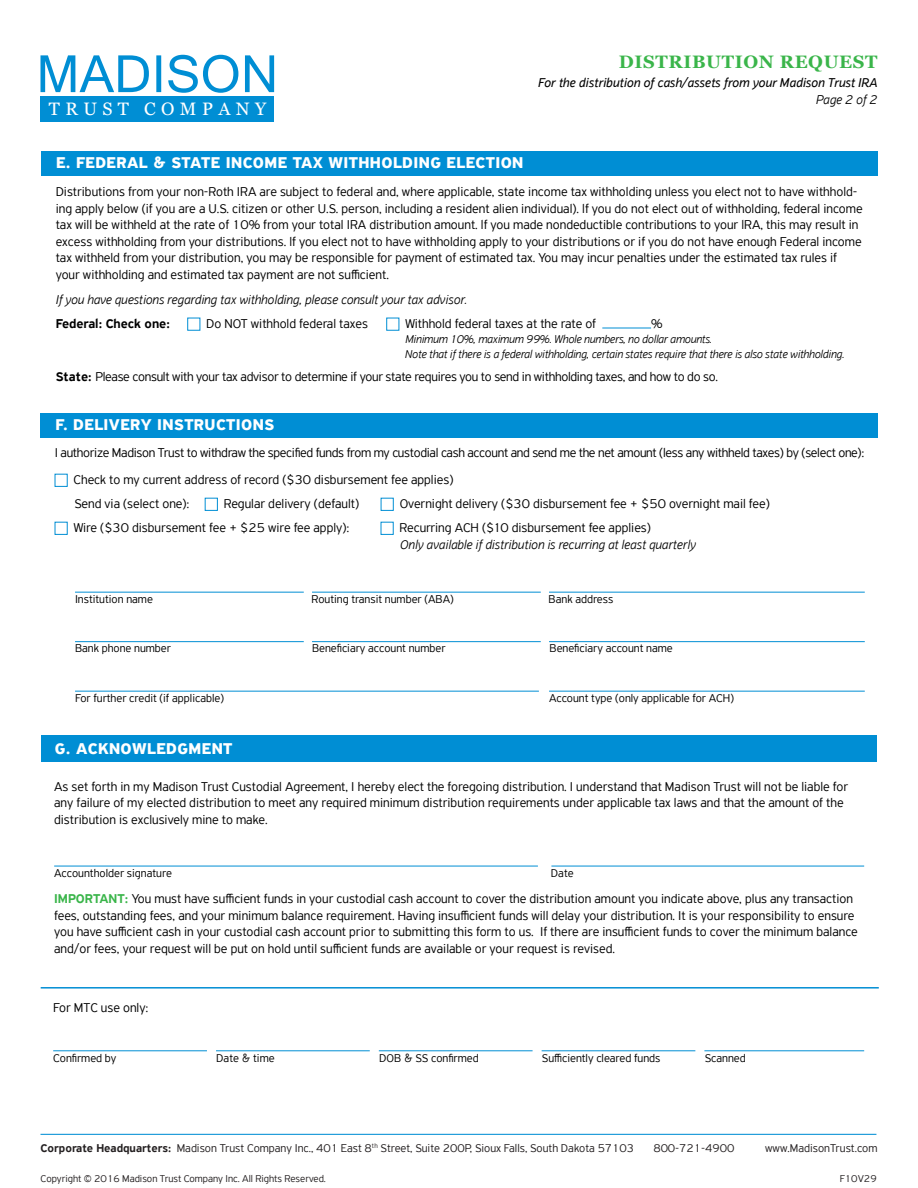
<style>
.page{position:relative;width:918px;height:1188px;background:#fff}
.page>*{position:absolute;margin:0;border:0;box-sizing:border-box;transform-origin:0 0}
.t1{font:700 18px "Georgia";letter-spacing:.035em;color:#3ab54a}
.t2{font:18px "Georgia";letter-spacing:.3em;color:#fff}
.t3{font:700 16.5px "PF Highway Sans Pro";letter-spacing:.025em;color:#fff}
.t4{font:300 13.5px/16.5px "PF Highway Sans Pro";color:#000}
.t5{font:300 13.5px "PF Highway Sans Pro";letter-spacing:-.02em;color:#000}
.t6{font:italic 300 13.5px "PF Highway Sans Pro";color:#000}
.t7{font:italic 13.5px "PF Highway Sans Pro";color:#000}
.t8{font:500 13.5px "PF Highway Sans Pro";color:#000}
.t9{font:300 12px "PF Highway Sans Pro";color:#000}
.t10{font:italic 300 12px "PF Highway Sans Pro";letter-spacing:-.01em;color:#000}
.t11{font:300 12px "PF Highway Sans Pro";color:#231f20}
.t12{font:300 10.5px "PF Highway Sans Pro";color:#231f20}
.s1{font-weight:500}
.s2{font-weight:500;color:#3ab54a}
</style>
<div class="page">
<hr style="left:40px;top:1134px;width:836px;height:1px;background:#008ed4">
<div style="left:40px;top:96px;width:234px;height:26px;background:#008ed4"></div>
<svg style="left:40px;top:55px;width:234px;height:38px"></svg>
<div style="left:40px;top:413px;width:837px;height:24px;background:#008ed4"></div>
<div style="left:55px;top:474px;width:12px;height:13px;border:1px solid #008ed4"></div>
<div style="left:205px;top:498px;width:13px;height:13px;border:1px solid #008ed4"></div>
<div style="left:381px;top:498px;width:13px;height:13px;border:1px solid #008ed4"></div>
<div style="left:55px;top:522px;width:12px;height:13px;border:1px solid #008ed4"></div>
<div style="left:381px;top:522px;width:12px;height:13px;border:1px solid #008ed4"></div>
<hr style="left:75px;top:592px;width:229px;height:1px;background:#008ed4">
<hr style="left:312px;top:592px;width:229px;height:1px;background:#008ed4">
<hr style="left:549px;top:592px;width:316px;height:1px;background:#008ed4">
<hr style="left:75px;top:641px;width:229px;height:1px;background:#008ed4">
<hr style="left:312px;top:641px;width:229px;height:1px;background:#008ed4">
<hr style="left:549px;top:641px;width:316px;height:1px;background:#008ed4">
<hr style="left:75px;top:691px;width:464px;height:1px;background:#008ed4">
<hr style="left:549px;top:691px;width:316px;height:1px;background:#008ed4">
<div style="left:187px;top:318px;width:13px;height:12px;border:1px solid #008ed4"></div>
<div style="left:386px;top:318px;width:13px;height:12px;border:1px solid #008ed4"></div>
<hr style="left:602px;top:328px;width:49px;height:1px;background:#008ed4">
<hr style="left:53px;top:1051px;width:154px;height:1px;background:#008ed4">
<hr style="left:216px;top:1051px;width:154px;height:1px;background:#008ed4">
<hr style="left:379px;top:1051px;width:154px;height:1px;background:#008ed4">
<hr style="left:542px;top:1051px;width:153px;height:1px;background:#008ed4">
<hr style="left:704px;top:1051px;width:160px;height:1px;background:#008ed4">
<hr style="left:54px;top:866px;width:484px;height:1px;background:#008ed4">
<hr style="left:551px;top:866px;width:313px;height:1px;background:#008ed4">
<div style="left:41px;top:735px;width:836px;height:27px;background:#008ed4"></div>
<hr style="left:41px;top:987px;width:838px;height:2px;background:#008ed4">
<div style="left:41px;top:151px;width:837px;height:25px;background:#008ed4"></div>
<h1 class="t2" style="left:49px;top:97px;width:219px">TRUST COMPANY</h1>
<p class="t1" style="left:619px;top:50px;width:260px">DISTRIBUTION REQUEST</p>
<p class="t7" style="left:538px;top:75px;width:341px">For the distribution of cash/assets from your Madison Trust IRA</p>
<p class="t6" style="left:816px;top:92px;width:63px">Page 2 of 2</p>
<p class="t3" style="left:56px;top:153px;width:469px">E. FEDERAL &amp; STATE INCOME TAX WITHHOLDING ELECTION</p>
<p class="t4" style="left:56px;top:183px;width:809px">Distributions from your non-Roth IRA are subject to federal and, where applicable, state income tax withholding unless you elect not to have withhold&shy;ing apply below (if you are a U.S. citizen or other U.S. person, including a resident alien individual). lf you do not elect out of withholding, federal income tax will be withheld at the rate of 10% from your total IRA distribution amount. lf you made nondeductible contributions to your lRA, this may result in excess withholding from your distributions. lf you elect not to have withholding apply to your distributions or if you do not have enough Federal income tax withheld from your distribution, you may be responsible for payment of estimated tax. You may incur penalties under the estimated tax rules if your withholding and estimated tax payment are not sufficient.</p>
<p class="t6" style="left:56px;top:292px;width:413px">If you have questions regarding tax withholding, please consult your tax advisor.</p>
<p class="t8" style="left:56px;top:316px;width:116px">Federal: Check one:</p>
<p class="t4" style="left:206px;top:315px;width:163px">Do NOT withhold federal taxes</p>
<p class="t4" style="left:405px;top:315px;width:192px">Withhold federal taxes at the rate of</p>
<p class="t4" style="left:651px;top:315px;width:13px">%</p>
<p class="t10" style="left:406px;top:332px;width:308px">Minimum 10%, maximum 99%. Whole numbers, no dollar amounts.</p>
<p class="t10" style="left:405px;top:347px;width:441px">Note that if there is a federal withholding, certain states require that there is also state withholding.</p>
<p class="t5" style="left:56px;top:368px;width:664px"><span class="s1">State:</span> Please consult with your tax advisor to determine if your state requires you to send in withholding taxes, and how to do so.</p>
<p class="t3" style="left:55px;top:415px;width:220px">F. DELIVERY INSTRUCTIONS</p>
<p class="t5" style="left:55px;top:445px;width:811px">I authorize Madison Trust to withdraw the specified funds from my custodial cash account and send me the net amount (less any withheld taxes) by (select one):</p>
<p class="t4" style="left:74px;top:472px;width:381px">Check to my current address of record ($30 disbursement fee applies)</p>
<p class="t4" style="left:74px;top:496px;width:117px">Send via (select one):</p>
<p class="t4" style="left:224px;top:496px;width:137px">Regular delivery (default)</p>
<p class="t4" style="left:400px;top:496px;width:372px">Overnight delivery ($30 disbursement fee + $50 overnight mail fee)</p>
<p class="t4" style="left:74px;top:520px;width:277px">Wire ($30 disbursement fee + $25 wire fee apply):</p>
<p class="t4" style="left:400px;top:520px;width:253px">Recurring ACH ($10 disbursement fee applies)</p>
<p class="t6" style="left:400px;top:537px;width:297px">Only available if distribution is recurring at least quarterly</p>
<p class="t9" style="left:75px;top:592px;width:79px">Institution name</p>
<p class="t9" style="left:312px;top:592px;width:144px">Routing transit number (ABA)</p>
<p class="t9" style="left:549px;top:592px;width:66px">Bank address</p>
<p class="t9" style="left:75px;top:641px;width:97px">Bank phone number</p>
<p class="t9" style="left:312px;top:641px;width:135px">Beneficiary account number</p>
<p class="t9" style="left:550px;top:641px;width:125px">Beneficiary account name</p>
<p class="t9" style="left:75px;top:691px;width:151px">For further credit (if applicable)</p>
<p class="t9" style="left:549px;top:691px;width:187px">Account type (only applicable for ACH)</p>
<p class="t3" style="left:55px;top:739px;width:179px">G. ACKNOWLEDGMENT</p>
<p class="t4" style="left:54px;top:778px;width:795px">As set forth in my Madison Trust Custodial Agreement, I hereby elect the foregoing distribution. I understand that Madison Trust will not be liable for any failure of my elected distribution to meet any required minimum distribution requirements under applicable tax laws and that the amount of the distribution is exclusively mine to make.</p>
<p class="t9" style="left:54px;top:866px;width:119px">Accountholder signature</p>
<p class="t9" style="left:551px;top:866px;width:24px">Date</p>
<p class="t4" style="left:54px;top:890px;width:805px"><span class="s2">IMPORTANT:</span> You must have sufficient funds in your custodial cash account to cover the distribution amount you indicate above, plus any transaction fees, outstanding fees, and your minimum balance requirement. Having insufficient funds will delay your distribution. It is your responsibility to ensure you have sufficient cash in your custodial cash account prior to submitting this form to us. If there are insufficient funds to cover the minimum balance and/or fees, your request will be put on hold until sufficient funds are available or your request is revised.</p>
<p class="t4" style="left:53px;top:999px;width:97px">For MTC use only:</p>
<p class="t9" style="left:53px;top:1051px;width:65px">Confirmed by</p>
<p class="t9" style="left:216px;top:1051px;width:60px">Date &amp; time</p>
<p class="t9" style="left:379px;top:1051px;width:101px">DOB &amp; SS confirmed</p>
<p class="t9" style="left:542px;top:1051px;width:120px">Sufficiently cleared funds</p>
<p class="t9" style="left:705px;top:1051px;width:42px">Scanned</p>
<p class="t11" style="left:40px;top:1141px;width:595px"><span class="s1">Corporate Headquarters:</span> Madison Trust Company Inc., 401 East 8<sup>th</sup> Street, Suite 200P, Sioux Falls, South Dakota 57103</p>
<p class="t11" style="left:653px;top:1141px;width:83px">800-721-4900</p>
<p class="t11" style="left:765px;top:1141px;width:114px">www.MadisonTrust.com</p>
<p class="t12" style="left:40px;top:1173px;width:287px">Copyright © 2016 Madison Trust Company Inc. All Rights Reserved.</p>
<p class="t12" style="left:840px;top:1173px;width:39px">F10V29</p>
</div>
